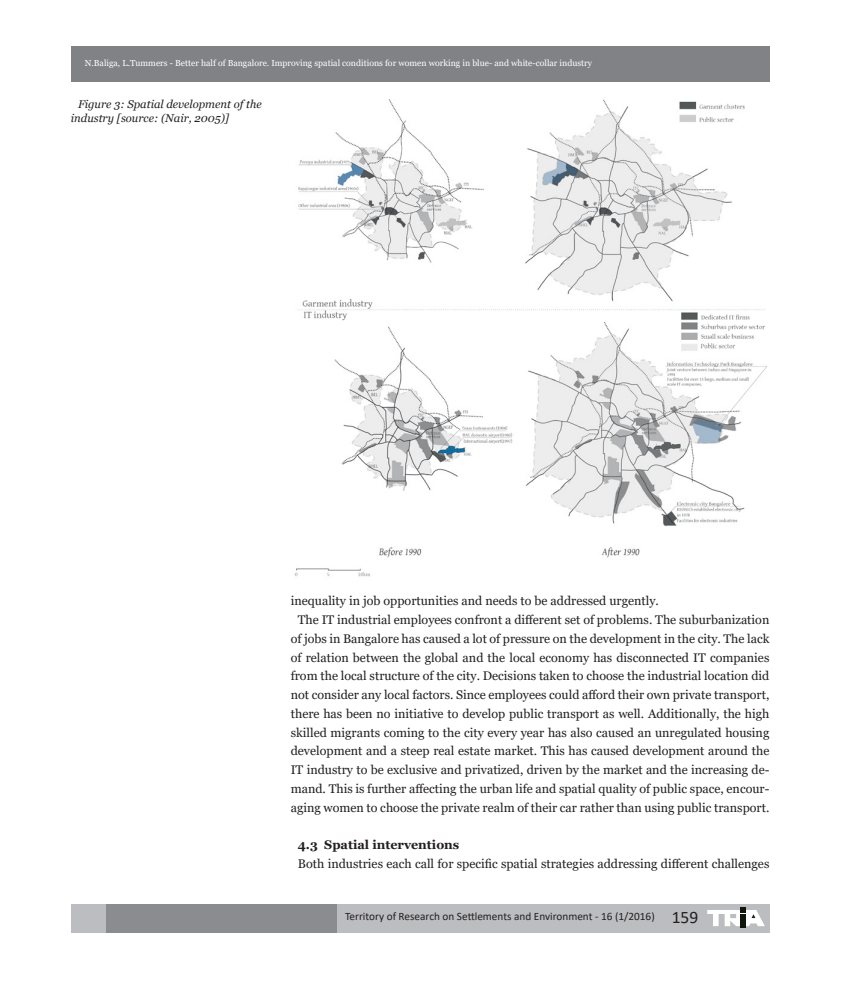
<style>
.page{position:relative;width:851px;height:993px;background:#fff}
.page>*{position:absolute;margin:0;border:0;box-sizing:border-box;transform-origin:0 0}
.t1{font:12.5px "Georgia";color:#231f20}
.t2{font:700 12.5px "Georgia";color:#231f20}
.t3{font:11.25px "Calibri";color:#231f20}
.t4{font:italic 11.25px/13.8px "Georgia";color:#231f20}
.t5{font:8.75px "Georgia";color:#fff}
.s1{font-size:17.5px}
</style>
<div class="page">
<div style="left:71px;top:46px;width:698px;height:35px;background:#808285"></div>
<div style="left:71px;top:904px;width:698px;height:28px;background:#bcbdc0"></div>
<div style="left:107px;top:904px;width:230px;height:28px;background:#8a8c8f"></div>
<svg style="left:707px;top:907px;width:57px;height:18px"></svg>
<div style="left:740px;top:913px;width:6px;height:14px;background:#0f170c"></div>
<img style="left:294px;top:99px;width:473px;height:478px">
<p class="t5" style="left:85px;top:58px;width:508px">N.Baliga, L.Tummers - Better half of Bangalore. Improving spatial conditions for women working in blue- and white-collar industry</p>
<p class="t4" style="left:71px;top:97px;width:192px;text-indent:7px">Figure 3: Spatial development of the industry [source: (Nair, 2005)]</p>
<p class="t1" style="left:291px;top:593px;width:369px">inequality in job opportunities and needs to be addressed urgently.</p>
<p class="t1" style="left:298px;top:612px;width:473px">The IT industrial employees confront a different set of problems. The suburbanization</p>
<p class="t1" style="left:291px;top:630px;width:480px">of jobs in Bangalore has caused a lot of pressure on the development in the city. The lack</p>
<p class="t1" style="left:291px;top:649px;width:480px">of relation between the global and the local economy has disconnected IT companies</p>
<p class="t1" style="left:291px;top:668px;width:480px">from the local structure of the city. Decisions taken to choose the industrial location did</p>
<p class="t1" style="left:291px;top:687px;width:480px">not consider any local factors. Since employees could afford their own private transport,</p>
<p class="t1" style="left:291px;top:705px;width:480px">there has been no initiative to develop public transport as well. Additionally, the high</p>
<p class="t1" style="left:291px;top:724px;width:480px">skilled migrants coming to the city every year has also caused an unregulated housing</p>
<p class="t1" style="left:291px;top:743px;width:480px">development and a steep real estate market. This has caused development around the</p>
<p class="t1" style="left:291px;top:762px;width:480px">IT industry to be exclusive and privatized, driven by the market and the increasing de-</p>
<p class="t1" style="left:291px;top:780px;width:480px">mand. This is further affecting the urban life and spatial quality of public space, encour-</p>
<p class="t1" style="left:291px;top:799px;width:480px">aging women to choose the private realm of their car rather than using public transport.</p>
<p class="t2" style="left:298px;top:836px;width:163px">4.3 Spatial interventions</p>
<p class="t1" style="left:298px;top:855px;width:473px">Both industries each call for specific spatial strategies addressing different challenges</p>
<p class="t3" style="left:345px;top:908px;width:355px">Territory of Research on Settlements and Environment - 16 (1/2016) <span class="s1">159</span></p>
</div>
